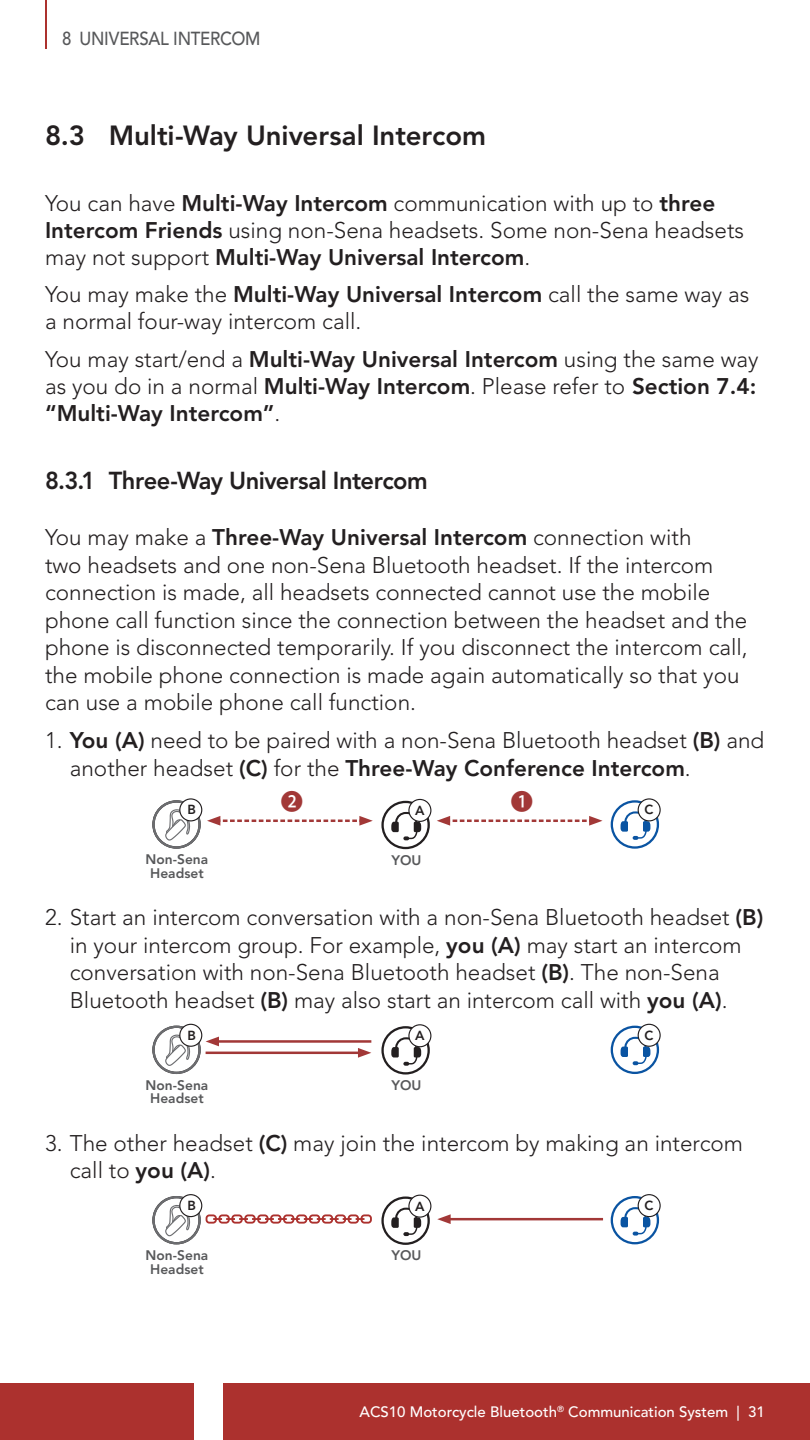
<style>
.page{position:relative;width:810px;height:1440px;background:#fff}
.page>*{position:absolute;margin:0;border:0;box-sizing:border-box;transform-origin:0 0}
.t1{font:800 27.5px "Avenir LT Std";color:#231f20}
.t2{font:800 24.38px "Avenir LT Std";letter-spacing:-.02em;color:#231f20}
.t3{font:300 22.5px/27.5px "Avenir LT Std";color:#231f20}
.t4{font:800 22.5px/27px "Avenir LT Std";color:#231f20;text-align:justify}
.t5{font:22.5px "Glyphs ENG";color:#a23837}
.t6{font:500 18.75px "Avenir LT Std";letter-spacing:-.015em;color:#57585a;scale:.9 1}
.t7{font:500 15px "Avenir LT Std";color:#fff}
.t8{font:800 13.75px/13.8px "Avenir LT Std";color:#57585a;text-align:center}
.t9{font:800 13.12px "Avenir LT Std";color:#231f20}
.s1{font-weight:800}
.s2{font-weight:300}
</style>
<div class="page">
<div style="left:0;top:1383px;width:194px;height:57px;background:#ac312e"></div>
<div style="left:223px;top:1383px;width:587px;height:57px;background:#ac312e"></div>
<hr style="left:45px;top:0;width:1px;height:49px;background:#ac312e">
<svg style="left:437px;top:816px;width:166px;height:10px"></svg>
<svg style="left:381px;top:799px;width:50px;height:50px"></svg>
<svg style="left:611px;top:798px;width:50px;height:51px"></svg>
<svg style="left:152px;top:798px;width:221px;height:51px"></svg>
<svg style="left:381px;top:1024px;width:50px;height:51px"></svg>
<svg style="left:611px;top:1024px;width:50px;height:50px"></svg>
<hr style="left:214px;top:1040px;width:157px;height:3px;background:#a23837">
<svg style="left:152px;top:1024px;width:67px;height:50px"></svg>
<hr style="left:206px;top:1052px;width:157px;height:2px;background:#a23837">
<svg style="left:358px;top:1048px;width:13px;height:10px"></svg>
<hr style="left:446px;top:1218px;width:157px;height:2px;background:#a23837">
<svg style="left:437px;top:1214px;width:14px;height:10px"></svg>
<svg style="left:381px;top:1195px;width:50px;height:50px"></svg>
<svg style="left:611px;top:1194px;width:50px;height:50px"></svg>
<svg style="left:152px;top:1194px;width:50px;height:50px"></svg>
<div style="left:206px;top:1214px;width:11px;height:10px;border:2px solid #ac312e;border-radius:3px"></div>
<div style="left:231px;top:1214px;width:12px;height:10px;border:2px solid #ac312e;border-radius:3px"></div>
<div style="left:257px;top:1214px;width:12px;height:10px;border:2px solid #ac312e;border-radius:3px"></div>
<div style="left:283px;top:1214px;width:11px;height:10px;border:2px solid #ac312e;border-radius:3px"></div>
<div style="left:309px;top:1214px;width:11px;height:10px;border:2px solid #ac312e;border-radius:3px"></div>
<div style="left:335px;top:1214px;width:11px;height:10px;border:2px solid #ac312e;border-radius:3px"></div>
<div style="left:361px;top:1214px;width:11px;height:10px;border:2px solid #ac312e;border-radius:3px"></div>
<div style="left:219px;top:1214px;width:11px;height:10px;border:2px solid #ac312e;border-radius:3px"></div>
<div style="left:244px;top:1214px;width:12px;height:10px;border:2px solid #ac312e;border-radius:3px"></div>
<div style="left:270px;top:1214px;width:11px;height:10px;border:2px solid #ac312e;border-radius:3px"></div>
<div style="left:296px;top:1214px;width:11px;height:10px;border:2px solid #ac312e;border-radius:3px"></div>
<div style="left:322px;top:1214px;width:11px;height:10px;border:2px solid #ac312e;border-radius:3px"></div>
<div style="left:348px;top:1214px;width:11px;height:10px;border:2px solid #ac312e;border-radius:3px"></div>
<svg style="left:213px;top:1218px;width:152px;height:2px"></svg>
<p class="t6" style="left:62px;top:28px;width:222px">8 UN IVERSAL INTERCOM</p>
<p class="t1" style="left:45px;top:119px;width:443px">8.3 Multi-Way Universal Intercom</p>
<p class="t3" style="left:45px;top:190px;width:701px;line-height:27px">You can have <span class="s1">Multi-Way Intercom</span> communication with up to <span class="s1">three<br>Intercom Friends</span> using non-Sena headsets. Some non-Sena headsets may not support <span class="s1">Multi-Way Universal Intercom</span>.</p>
<p class="t3" style="left:45px;top:281px;width:706px;line-height:27px">You may make the <span class="s1">Multi-Way Universal Intercom</span> call the same way as a normal four-way intercom call.</p>
<p class="t4" style="left:45px;top:346px;width:715px"><span class="s2">You may start/end a</span> Multi-Way Universal Intercom <span class="s2">using the same way as you do in a normal</span> Multi-Way Intercom<span class="s2">. Please refer to</span> Section 7.4: “Multi-Way Intercom”<span class="s2">.</span></p>
<p class="t2" style="left:45px;top:466px;width:384px">8.3.1 Three-Way Universal Intercom</p>
<p class="t3" style="left:45px;top:524px;width:704px">You may make a <span class="s1">Three-Way Universal Intercom</span> connection with<br>two headsets and one non-Sena Bluetooth headset. If the intercom connection is made, all headsets connected cannot use the mobile phone call function since the connection between the headset and the phone is disconnected temporarily. If you disconnect the intercom call, the mobile phone connection is made again automatically so that you can use a mobile phone call function.</p>
<p class="t3" style="left:70px;top:727px;width:696px;text-indent:-25px">1. <span class="s1">You (A)</span> need to be paired with a non-Sena Bluetooth headset <span class="s1">(B)</span> and another headset <span class="s1">(C)</span> for the <span class="s1">Three-Way Conference Intercom</span>.</p>
<p class="t9" style="left:187px;top:802px;width:10px">B</p>
<p class="t9" style="left:415px;top:802px;width:11px">A</p>
<p class="t9" style="left:644px;top:802px;width:10px">C</p>
<p class="t8" style="left:391px;top:853px;width:32px">YOU</p>
<p class="t5" style="left:279px;top:791px;width:27px">2</p>
<p class="t5" style="left:509px;top:791px;width:27px">1</p>
<p class="t8" style="left:146px;top:853px;width:64px">Non-Sena<br>Headset</p>
<p class="t3" style="left:70px;top:904px;width:695px;text-indent:-25px">2. Start an intercom conversation with a non-Sena Bluetooth headset <span class="s1">(B) </span>in your intercom group. For example, <span class="s1">you (A)</span> may start an intercom conversation with non-Sena Bluetooth headset <span class="s1">(B)</span>. The non-Sena Bluetooth headset <span class="s1">(B)</span> may also start an intercom call with <span class="s1">you (A)</span>.</p>
<p class="t9" style="left:187px;top:1027px;width:10px">B</p>
<p class="t9" style="left:415px;top:1028px;width:11px">A</p>
<p class="t9" style="left:644px;top:1027px;width:10px">C</p>
<p class="t8" style="left:146px;top:1078px;width:64px">Non-Sena</p>
<p class="t8" style="left:391px;top:1078px;width:32px">YOU</p>
<p class="t8" style="left:150px;top:1092px;width:55px">Headset</p>
<p class="t3" style="left:70px;top:1129px;width:675px;text-indent:-25px">3. The other headset <span class="s1">(C)</span> may join the intercom by making an intercom call to <span class="s1">you (A)</span>.</p>
<p class="t9" style="left:187px;top:1198px;width:10px">B</p>
<p class="t9" style="left:415px;top:1198px;width:11px">A</p>
<p class="t9" style="left:644px;top:1198px;width:10px">C</p>
<p class="t8" style="left:146px;top:1248px;width:64px">Non-Sena</p>
<p class="t8" style="left:391px;top:1249px;width:32px">YOU</p>
<p class="t8" style="left:150px;top:1262px;width:55px">Headset</p>
<p class="t7" style="left:359px;top:1403px;width:407px">ACS10 Motorcycle Bluetooth<sup>®</sup> Communication System | 31</p>
</div>
